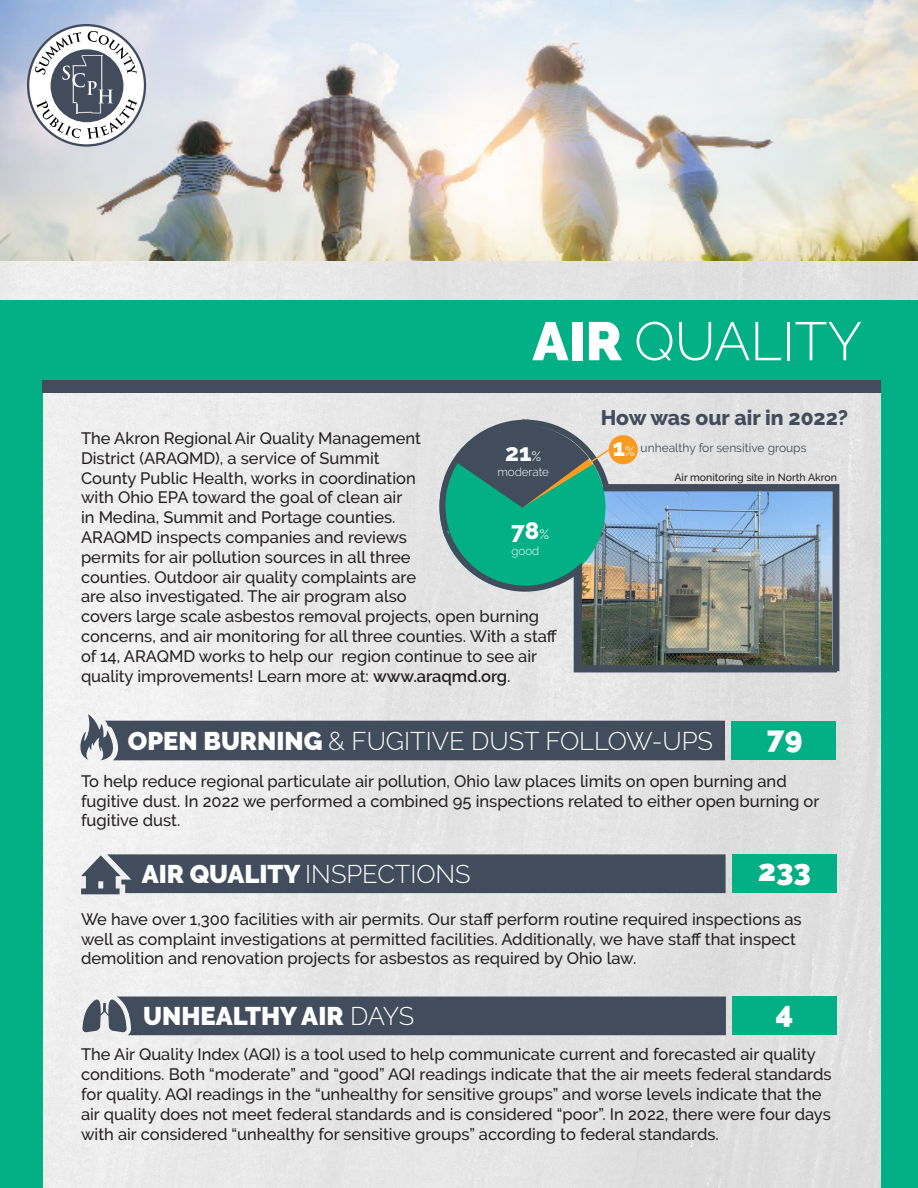
<style>
.page{position:relative;width:918px;height:1188px;background:#fff}
.page>*{position:absolute;margin:0;border:0;box-sizing:border-box;transform-origin:0 0}
.t1{font:300 54px "Raleway";color:#fff}
.t2{font:900 30px "Raleway";color:#fff}
.t3{font:300 25.5px "Raleway";color:#fff}
.t4{font:900 25.5px "Raleway";color:#fff}
.t5{font:800 24px "Raleway";color:#fff}
.t6{font:800 21px "Raleway";color:#424c5c}
.t7{font:500 16.5px/19.8px "Raleway";color:#231f20}
.t8{font:12px "Raleway";color:#404c5c}
.t9{font:300 11.7px "Raleway";color:#fff}
.t10{font:500 10.5px "Raleway";color:#231f20}
.s1{font-weight:900}
.s2{font-weight:600}
.s3{font-weight:400;font-size:13.5px}
.s4{font-weight:300}
</style>
<div class="page">
<img style="left:0;top:3px;width:917px;height:929px">
<img style="left:43px;top:932px;width:838px;height:256px">
<div style="left:732px;top:997px;width:105px;height:38px;background:#03af84"></div>
<svg style="left:82px;top:992px;width:644px;height:43px;background:#57616f"></svg>
<img style="left:1px;top:0;width:917px;height:261px">
<div style="left:0;top:316px;width:43px;height:872px;background:#03af84"></div>
<div style="left:881px;top:316px;width:37px;height:872px;background:#03af84"></div>
<div style="left:0;top:300px;width:918px;height:80px;background:#03af84"></div>
<div style="left:43px;top:380px;width:838px;height:12px;background:#424c5c"></div>
<svg style="left:27px;top:24px;width:119px;height:123px"></svg>
<svg style="left:77px;top:714px;width:648px;height:46px;background:#5d6774"></svg>
<div style="left:731px;top:721px;width:105px;height:39px;background:#03af84"></div>
<svg style="left:81px;top:854px;width:645px;height:40px;background:#4a5564"></svg>
<div style="left:732px;top:854px;width:105px;height:39px;background:#03af84"></div>
<img style="left:436px;top:417px;width:406px;height:257px">
<div style="left:609px;top:435px;width:29px;height:29px;background:#f89b23;border-radius:50%"></div>
<svg style="left:433px;top:414px;width:184px;height:188px;background:#5ca193"></svg>
<p class="t1" style="left:532px;top:310px;width:331px"><span class="s1">AIR</span> QUALITY</p>
<p class="t7" style="left:81px;top:428px;width:478px">The Akron Regional Air Quality Management<br>District (ARAQMD), a service of Summit<br>County Public Health, works in coordination<br>with Ohio EPA toward the goal of clean air<br>in Medina, Summit and Portage counties.<br>ARAQMD inspects companies and reviews<br>permits for air pollution sources in all three<br>counties. Outdoor air quality complaints are<br>are also investigated. The air program also<br>covers large scale asbestos removal projects, open burning concerns, and air monitoring for all three counties. With a staff of 14, ARAQMD works to help our region continue to see air quality improvements! Learn more at: <span class="s2">www.araqmd.org</span>.</p>
<p class="t5" style="left:505px;top:438px;width:37px">21<span class="s3">%</span></p>
<p class="t9" style="left:497px;top:465px;width:53px">moderate</p>
<p class="t5" style="left:511px;top:517px;width:40px">78<span class="s3">%</span></p>
<p class="t9" style="left:512px;top:544px;width:29px">good</p>
<p class="t6" style="left:601px;top:406px;width:249px">How was our air in 2022?</p>
<p class="t8" style="left:641px;top:441px;width:167px">unhealthy for sensitive groups</p>
<p class="t5" style="left:613px;top:434px;width:24px">1<span class="s3">%</span></p>
<p class="t10" style="left:675px;top:471px;width:164px">Air monitoring site in North Akron</p>
<p class="t3" style="left:128px;top:726px;width:587px"><span class="s1">OPEN BURNING</span> &amp; FUGITIVE DUST FOLLOW-UPS</p>
<p class="t2" style="left:767px;top:721px;width:37px">79</p>
<p class="t7" style="left:81px;top:771px;width:740px">To help reduce regional particulate air pollution, Ohio law places limits on open burning and fugitive dust. In 2022 we performed a combined 95 inspections related to either open burning or fugitive dust.</p>
<p class="t3" style="left:142px;top:859px;width:330px"><span class="s1">AIR QUALITY</span> INSPECTIONS</p>
<p class="t2" style="left:758px;top:853px;width:54px">233</p>
<p class="t7" style="left:81px;top:909px;width:722px">We have over 1,300 facilities with air permits. Our staff perform routine required inspections as well as complaint investigations at permitted facilities. Additionally, we have staff that inspect demolition and renovation projects for asbestos as required by Ohio law.</p>
<p class="t4" style="left:143px;top:1001px;width:273px">UNHEALTHY AIR <span class="s4">DAYS</span></p>
<p class="t2" style="left:776px;top:995px;width:19px">4</p>
<p class="t7" style="left:81px;top:1045px;width:752px">The Air Quality Index (AQI) is a tool used to help communicate current and forecasted air quality conditions. Both “moderate” and “good” AQI readings indicate that the air meets federal standards for quality. AQI readings in the “unhealthy for sensitive groups” and worse levels indicate that the air quality does not meet federal standards and is considered “poor”. In 2022, there were four days with air considered “unhealthy for sensitive groups” according to federal standards.</p>
</div>
